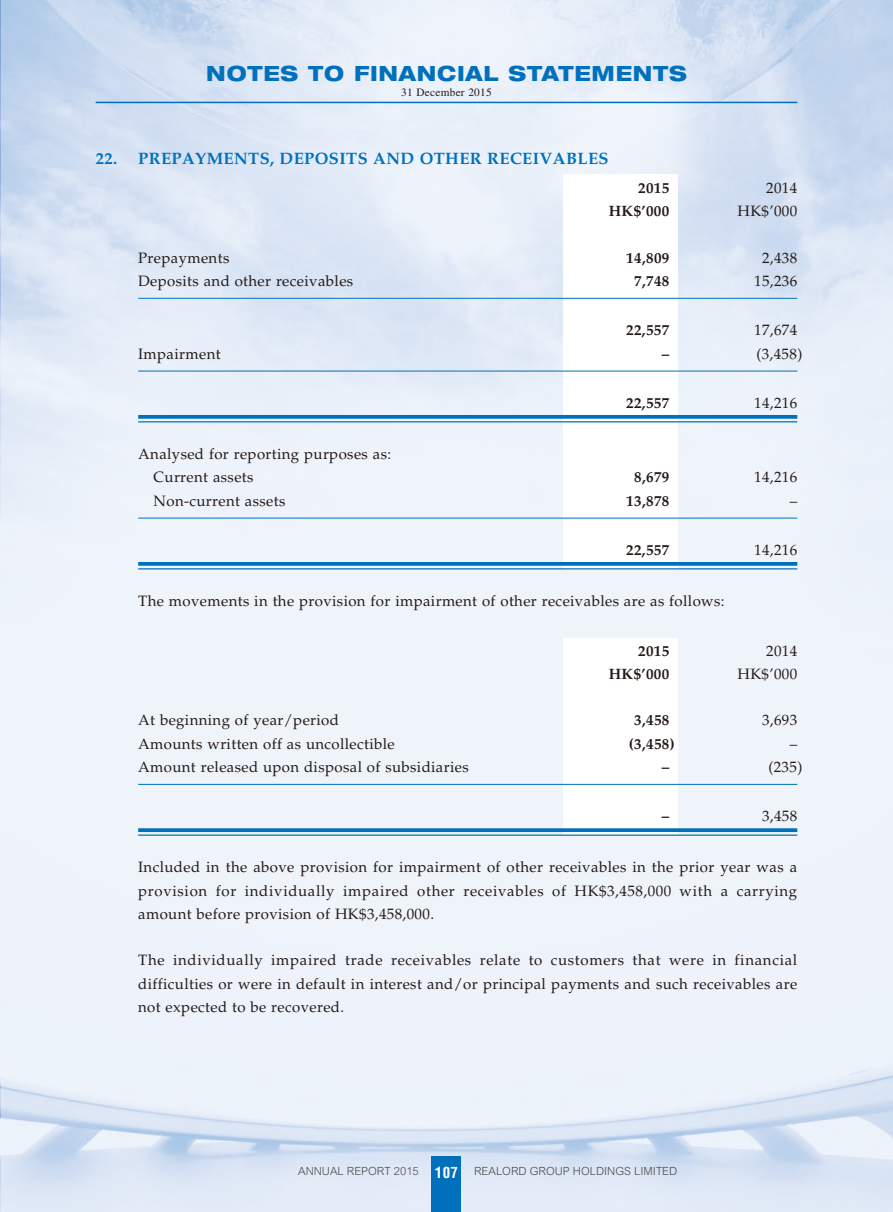
<style>
.page{position:relative;width:893px;height:1212px;background:#fff}
.page>*{position:absolute;margin:0;border:0;box-sizing:border-box;transform-origin:0 0}
.t1{font:800 expanded 21px "Helvetica Neue LT Std";letter-spacing:.04em;color:#0070bd;scale:.95 1}
.t2{font:700 16.5px "Palatino LT Std";letter-spacing:.025em;color:#0070bd}
.t3{font:15px/23.2px "Palatino LT Std";letter-spacing:.025em;color:#231916;text-align:justify}
.t4{font:700 15px "Palatino LT Std";letter-spacing:.025em;color:#231916}
.t5{font:700 condensed 15px "Helvetica LT Std";color:#fff}
.t6{font:300 11.25px "Arial MT Std";color:#4d4a4a}
.t7{font:11.25px "Times LT Std";letter-spacing:.025em;color:#231916}
</style>
<div class="page">
<img style="left:0;top:0;width:893px;height:1212px">
<hr style="left:96px;top:102px;width:701px;height:1px;background:#0070bd">
<div style="left:432px;top:1157px;width:29px;height:55px;background:#0070bd"></div>
<div style="left:563px;top:175px;width:115px;height:395px;background:#fff"></div>
<hr style="left:138px;top:298px;width:659px;height:1px;background:#0070bd">
<hr style="left:138px;top:371px;width:659px;height:1px;background:#0070bd">
<svg style="left:138px;top:415px;width:659px;height:4px;background:#1078c1"></svg>
<hr style="left:138px;top:421px;width:659px;height:1px;background:#0070bd">
<hr style="left:138px;top:518px;width:659px;height:1px;background:#0070bd">
<svg style="left:138px;top:562px;width:659px;height:4px;background:#0f78c0"></svg>
<hr style="left:138px;top:568px;width:659px;height:1px;background:#0070bd">
<div style="left:563px;top:638px;width:115px;height:198px;background:#fff"></div>
<hr style="left:138px;top:784px;width:659px;height:1px;background:#0070bd">
<svg style="left:138px;top:828px;width:659px;height:4px;background:#1179c1"></svg>
<hr style="left:138px;top:834px;width:659px;height:2px;background:#0070bd">
<h1 class="t1" style="left:206px;top:60px;width:507px">NOTES TO FINANCIAL STATEMENTS</h1>
<p class="t7" style="left:401px;top:86px;width:92px">31 December 2015</p>
<p class="t2" style="left:96px;top:148px;width:514px">22. PREPAYMENTS, DEPOSITS AND OTHER RECEIVABLES</p>
<p class="t4" style="left:638px;top:179px;width:33px">2015</p>
<p class="t3" style="left:766px;top:176px;width:33px">2014</p>
<p class="t4" style="left:609px;top:202px;width:62px">HK$’000</p>
<p class="t3" style="left:737px;top:200px;width:61px">HK$’000</p>
<p class="t3" style="left:138px;top:246px;width:93px">Prepayments</p>
<p class="t4" style="left:626px;top:249px;width:45px">14,809</p>
<p class="t3" style="left:762px;top:246px;width:37px">2,438</p>
<p class="t3" style="left:138px;top:269px;width:217px">Deposits and other receivables</p>
<p class="t4" style="left:634px;top:272px;width:37px">7,748</p>
<p class="t3" style="left:754px;top:269px;width:45px">15,236</p>
<p class="t4" style="left:626px;top:321px;width:45px">22,557</p>
<p class="t3" style="left:754px;top:319px;width:45px">17,674</p>
<p class="t3" style="left:138px;top:342px;width:84px">Impairment</p>
<p class="t4" style="left:662px;top:345px;width:9px">–</p>
<p class="t3" style="left:756px;top:342px;width:47px">(3,458)</p>
<p class="t4" style="left:626px;top:394px;width:45px">22,557</p>
<p class="t3" style="left:754px;top:392px;width:45px">14,216</p>
<p class="t3" style="left:154px;top:443px;width:239px;text-indent:-15px">Analysed for reporting purposes as:<br>Current assets</p>
<p class="t4" style="left:634px;top:468px;width:37px">8,679</p>
<p class="t3" style="left:754px;top:466px;width:45px">14,216</p>
<p class="t3" style="left:154px;top:489px;width:133px">Non-current assets</p>
<p class="t4" style="left:626px;top:492px;width:45px">13,878</p>
<p class="t3" style="left:790px;top:489px;width:9px">–</p>
<p class="t4" style="left:626px;top:541px;width:45px">22,557</p>
<p class="t3" style="left:754px;top:539px;width:45px">14,216</p>
<p class="t3" style="left:138px;top:590px;width:588px">The movements in the provision for impairment of other receivables are as follows:</p>
<p class="t4" style="left:638px;top:642px;width:33px">2015</p>
<p class="t3" style="left:766px;top:639px;width:33px">2014</p>
<p class="t4" style="left:609px;top:665px;width:62px">HK$’000</p>
<p class="t3" style="left:737px;top:662px;width:61px">HK$’000</p>
<p class="t3" style="left:138px;top:709px;width:202px">At beginning of year/period</p>
<p class="t4" style="left:634px;top:711px;width:37px">3,458</p>
<p class="t3" style="left:762px;top:709px;width:37px">3,693</p>
<p class="t3" style="left:138px;top:732px;width:258px">Amounts written off as uncollectible</p>
<p class="t4" style="left:629px;top:735px;width:47px">(3,458)</p>
<p class="t3" style="left:790px;top:732px;width:9px">–</p>
<p class="t3" style="left:138px;top:755px;width:332px">Amount released upon disposal of subsidiaries</p>
<p class="t4" style="left:662px;top:758px;width:9px">–</p>
<p class="t3" style="left:768px;top:755px;width:35px">(235)</p>
<p class="t4" style="left:662px;top:807px;width:9px">–</p>
<p class="t3" style="left:762px;top:805px;width:37px">3,458</p>
<p class="t3" style="left:138px;top:856px;width:661px">Included in the above provision for impairment of other receivables in the prior year was a provision for individually impaired other receivables of HK$3,458,000 with a carrying amount before provision of HK$3,458,000.</p>
<p class="t3" style="left:138px;top:949px;width:661px">The individually impaired trade receivables relate to customers that were in financial difficulties or were in default in interest and/or principal payments and such receivables are not expected to be recovered.</p>
<p class="t5" style="left:435px;top:1163px;width:25px">107</p>
<p class="t6" style="left:298px;top:1164px;width:122px">ANNUAL REPORT 2015</p>
<p class="t6" style="left:474px;top:1164px;width:186px">REALORD GROUP HOLDINGS LI MITED</p>
</div>
